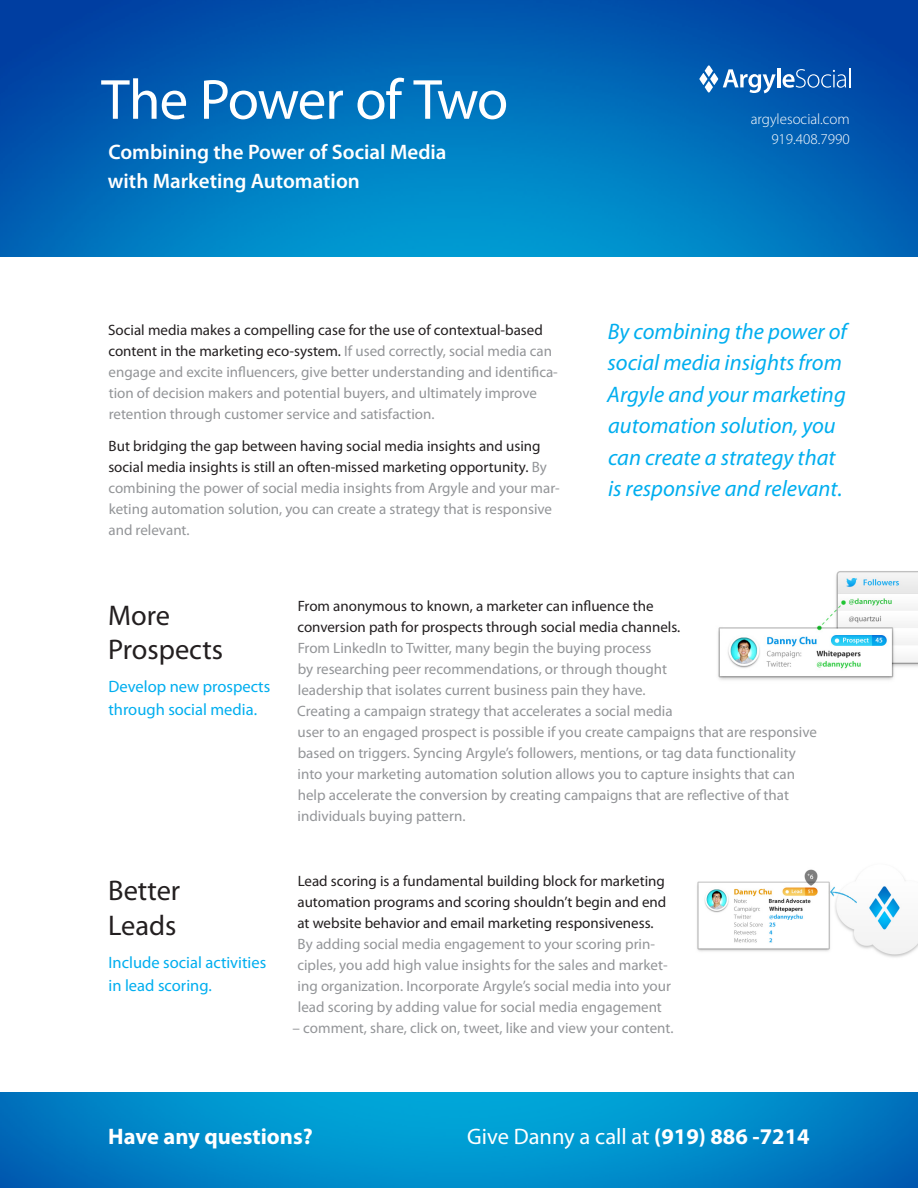
<style>
.page{position:relative;width:918px;height:1188px;background:#fff}
.page>*{position:absolute;margin:0;border:0;box-sizing:border-box;transform-origin:0 0}
.t1{font:57px "Myriad Pro";letter-spacing:-.03em;color:#fff}
.t2{font:28.5px/34.5px "Myriad Pro";color:#231f20}
.t3{font:italic 22.5px/31.5px "Myriad Pro";color:#00aeef}
.t4{font:22.5px "Myriad Pro";color:#fff}
.t5{font:700 22.5px "Myriad Pro";color:#fff}
.t6{font:600 21px/28.5px "Myriad Pro";color:#fff}
.t7{font:16.5px/22.5px "Myriad Pro";color:#00aeef}
.t8{font:15px/21px "Myriad Pro";color:#939598}
.t9{font:300 15px/19.5px "Myriad Pro";color:#fff;text-align:right}
.s1{color:#231f20}
.s2{font-weight:700}
</style>
<div class="page">
<img style="left:0;top:0;width:918px;height:256px">
<hr style="left:777px;top:68px;width:3px;height:19px;background:#fff">
<svg style="left:783px;top:68px;width:67px;height:20px"></svg>
<svg style="left:699px;top:65px;width:77px;height:28px"></svg>
<img style="left:0;top:1093px;width:918px;height:95px">
<img style="left:697px;top:869px;width:221px;height:89px">
<img style="left:718px;top:571px;width:200px;height:109px">
<p class="t1" style="left:101px;top:65px;width:409px">The Power of Two</p>
<p class="t6" style="left:108px;top:137px;width:340px">Combining the Power of Social Media with Marketing Automation</p>
<p class="t9" style="left:751px;top:109px;width:101px">argylesocial.com<br>919.408.7990</p>
<p class="t8" style="left:108px;top:319px;width:451px"><span class="s1">Social media makes a compelling case for the use of contextual-based content in the marketing eco-system.</span> If used correctly, social media can engage and excite influencers, give better understanding and identifica&shy;tion of decision makers and potential buyers, and ultimately improve retention through customer service and satisfaction.</p>
<p class="t8" style="left:108px;top:435px;width:453px"><span class="s1">But bridging the gap between having social media insights and using social media insights is still an often-missed marketing opportunity.</span> By combining the power of social media insights from Argyle and your mar&shy;keting automation solution, you can create a strategy that is responsive and relevant.</p>
<p class="t3" style="left:607px;top:315px;width:241px">By combining the power of social media insights from<br>Argyle and your marketing automation solution, you can create a strategy that is responsive and relevant.</p>
<p class="t2" style="left:108px;top:597px;width:117px">More<br>Prospects</p>
<p class="t7" style="left:108px;top:675px;width:163px">Develop new prospects through social media.</p>
<p class="t2" style="left:108px;top:873px;width:74px">Better<br>Leads</p>
<p class="t7" style="left:109px;top:951px;width:159px">Include social activities in lead scoring.</p>
<p class="t8" style="left:297px;top:595px;width:521px"><span class="s1">From anonymous to known, a marketer can influence the<br>conversion path for prospects through social media channels.<br></span>From LinkedIn to Twitter, many begin the buying process<br>by researching peer recommendations, or through thought<br>leadership that isolates current business pain they have.<br>Creating a campaign strategy that accelerates a social media<br>user to an engaged prospect is possible if you create campaigns that are responsive based on triggers. Syncing Argyle’s followers, mentions, or tag data functionality into your marketing automation solution allows you to capture insights that can help accelerate the conversion by creating campaigns that are reflective of that individuals buying pattern.</p>
<p class="t8" style="left:297px;top:870px;width:375px"><span class="s1">Lead scoring is a fundamental building block for marketing automation programs and scoring shouldn’t begin and end at website behavior and email marketing responsiveness.<br></span>By adding social media engagement to your scoring prin&shy;ciples, you add high value insights for the sales and market&shy;ing organization. Incorporate Argyle’s social media into your lead scoring by adding value for social media engagement</p>
<p class="t8" style="left:293px;top:1017px;width:382px">– comment, share, click on, tweet, like and view your content.</p>
<h3 class="t5" style="left:108px;top:1121px;width:206px">Have any questions?</h3>
<h3 class="t4" style="left:467px;top:1122px;width:344px">Give Danny a call at <span class="s2">(919) 886 -7214</span></h3>
</div>
